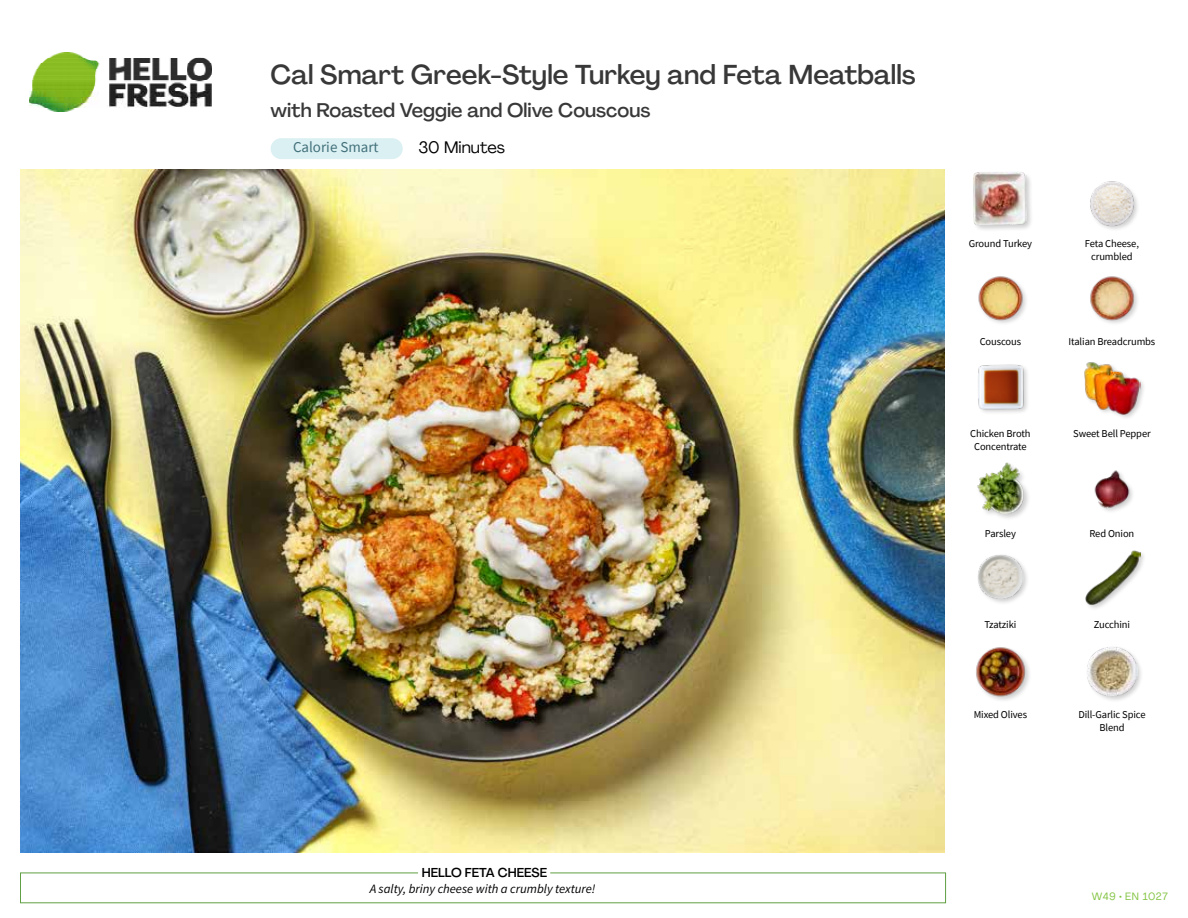
<style>
.page{position:relative;width:1188px;height:918px;background:#fff}
.page>*{position:absolute;margin:0;border:0;box-sizing:border-box;transform-origin:0 0}
.t1{font:500 27px "Agrandir";color:#383839}
.t2{font:500 19.5px "Agrandir";color:#383839}
.t3{font:16.5px "Agrandir";color:#000}
.t4{font:15px "Source Sans Pro";color:#43717b}
.t5{font:italic 12.75px "Source Sans Pro";color:#000}
.t6{font:500 12.75px "Agrandir";color:#000}
.t7{font:10.5px/13.5px "Source Sans Pro";letter-spacing:-.01em;color:#000;text-align:center}
.t8{font:10.5px "Agrandir";letter-spacing:.05em;color:#82c341}
</style>
<div class="page">
<img style="left:30px;top:53px;width:181px;height:59px">
<div style="left:20px;top:873px;width:926px;height:30px;border:1px solid #609f43"></div>
<div style="left:418px;top:865px;width:132px;height:15px;background:#fff"></div>
<img style="left:21px;top:170px;width:924px;height:682px">
<div style="left:271px;top:138px;width:132px;height:21px;background:#dbf0f2;border-radius:10px"></div>
<div style="left:1086px;top:645px;width:58px;height:58px;background:#000;opacity:.2"></div>
<img style="left:1087px;top:646px;width:50px;height:51px">
<img style="left:976px;top:647px;width:53px;height:53px">
<div style="left:1084px;top:550px;width:63px;height:62px;background:#000;opacity:.2"></div>
<img style="left:1084px;top:550px;width:57px;height:56px">
<div style="left:977px;top:553px;width:52px;height:53px;background:#000;opacity:.2"></div>
<img style="left:978px;top:554px;width:45px;height:46px">
<img style="left:1094px;top:470px;width:39px;height:41px">
<div style="left:976px;top:462px;width:55px;height:59px;background:#000;opacity:.2"></div>
<img style="left:976px;top:463px;width:50px;height:51px">
<div style="left:1083px;top:361px;width:63px;height:60px;background:#000;opacity:.2"></div>
<img style="left:1083px;top:361px;width:58px;height:54px">
<img style="left:978px;top:364px;width:50px;height:49px">
<img style="left:1090px;top:276px;width:48px;height:48px">
<img style="left:978px;top:276px;width:48px;height:47px">
<img style="left:1090px;top:181px;width:48px;height:49px">
<div style="left:972px;top:171px;width:61px;height:61px;background:#000;opacity:.2"></div>
<img style="left:973px;top:172px;width:54px;height:53px">
<h1 class="t1" style="left:271px;top:58px;width:647px">Cal Smart Greek-Style Turkey and Feta Meatballs</h1>
<h2 class="t2" style="left:271px;top:98px;width:381px">with Roasted Veggie and Olive Couscous</h2>
<h3 class="t4" style="left:293px;top:138px;width:87px">Calorie Smart</h3>
<h3 class="t3" style="left:418px;top:137px;width:88px">30 Minutes</h3>
<p class="t7" style="left:969px;top:237px;width:65px">Ground Turkey</p>
<p class="t7" style="left:1085px;top:237px;width:56px">Feta Cheese, crumbled</p>
<p class="t7" style="left:980px;top:334px;width:43px">Couscous</p>
<p class="t7" style="left:1069px;top:334px;width:88px">Italian Breadcrumbs</p>
<p class="t7" style="left:970px;top:426px;width:62px">Chicken Broth<br>Concentrate</p>
<p class="t7" style="left:1073px;top:426px;width:79px">Sweet Bell Pepper</p>
<p class="t7" style="left:985px;top:526px;width:32px">Parsley</p>
<p class="t7" style="left:1090px;top:526px;width:46px">Red Onion</p>
<p class="t7" style="left:985px;top:618px;width:33px">Tzatziki</p>
<p class="t7" style="left:1094px;top:618px;width:38px">Zucchini</p>
<p class="t7" style="left:974px;top:707px;width:55px">Mixed Olives</p>
<p class="t7" style="left:1078px;top:707px;width:69px">Dill-Garlic Spice<br>Blend</p>
<p class="t6" style="left:422px;top:864px;width:127px">HELLO FETA CHEESE</p>
<p class="t5" style="left:370px;top:881px;width:227px">A salty, briny cheese with a crumbly texture!</p>
<p class="t8" style="left:1092px;top:890px;width:78px">W49 • EN 1027</p>
</div>
